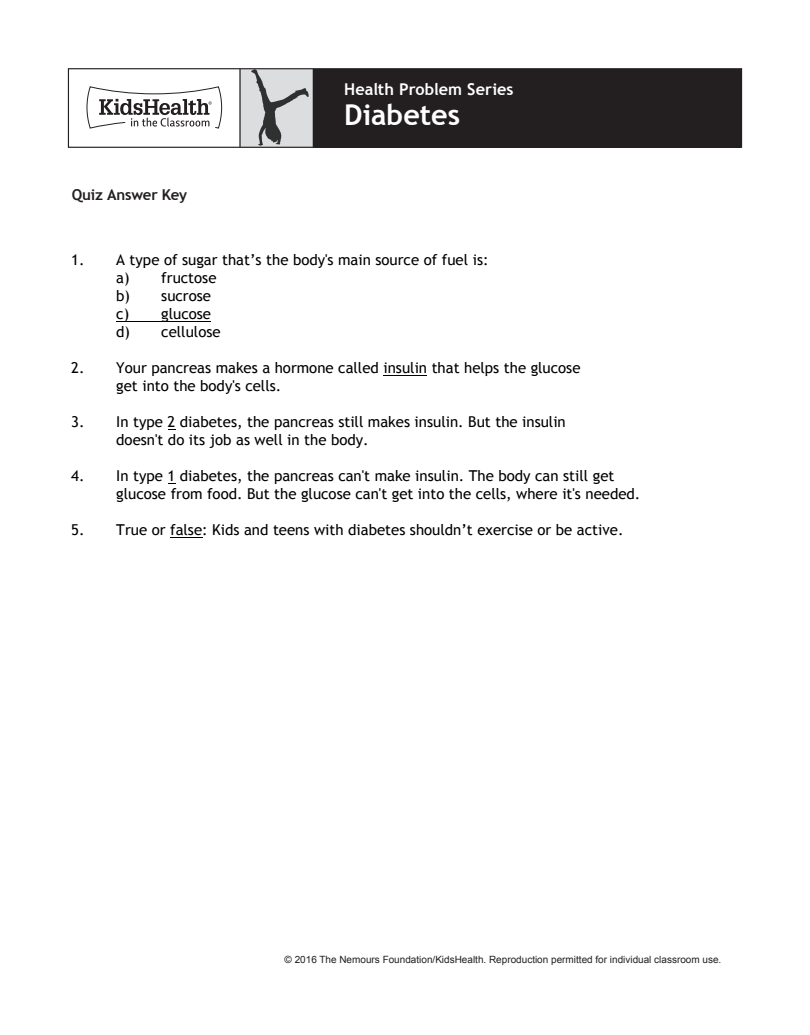
<style>
.page{position:relative;width:810px;height:1035px;background:#fff}
.page>*{position:absolute;margin:0;border:0;box-sizing:border-box;transform-origin:0 0}
.t1{font:700 28.75px "Trebuchet MS";color:#fff}
.t2{font:700 16.25px "Trebuchet MS";color:#fff}
.t3{font:15px/18px "Trebuchet MS";color:#000}
.t4{font:700 15px "Trebuchet MS";letter-spacing:-.015em;color:#231f20}
.t5{font:10px "Arial";color:#231f20}
</style>
<div class="page">
<div style="left:240px;top:69px;width:73px;height:78px;background:#dcdddf"></div>
<div style="left:313px;top:69px;width:428px;height:78px;background:#231f20"></div>
<svg style="left:86px;top:86px;width:136px;height:43px"></svg>
<hr style="left:239px;top:69px;width:2px;height:78px;background:#231f20">
<div style="left:68px;top:68px;width:674px;height:80px;border:1px solid #231f20"></div>
<svg style="left:251px;top:69px;width:58px;height:77px"></svg>
<hr style="left:170px;top:537px;width:32px;height:1px;background:#000">
<hr style="left:384px;top:375px;width:43px;height:1px;background:#000">
<hr style="left:116px;top:321px;width:95px;height:1px;background:#000">
<p class="t4" style="left:72px;top:186px;width:117px">Quiz Answer Key</p>
<p class="t2" style="left:344px;top:80px;width:171px">Health Problem Series</p>
<h1 class="t1" style="left:344px;top:97px;width:117px">Diabetes</h1>
<p class="t3" style="left:116px;top:251px;width:374px;text-indent:-45px">1. A type of sugar that’s the body's main source of fuel is: a) fructose<br>b) sucrose<br>c) glucose<br>d) cellulose</p>
<p class="t3" style="left:116px;top:359px;width:466px;text-indent:-45px">2. Your pancreas makes a hormone called insulin that helps the glucose get into the body's cells.</p>
<p class="t3" style="left:116px;top:413px;width:451px;text-indent:-45px">3. In type 2 diabetes, the pancreas still makes insulin. But the insulin doesn't do its job as well in the body.</p>
<p class="t3" style="left:116px;top:467px;width:526px;text-indent:-45px">4. In type 1 diabetes, the pancreas can't make insulin. The body can still get glucose from food. But the glucose can't get into the cells, where it's needed.</p>
<p class="t3" style="left:71px;top:521px;width:554px">5. True or false: Kids and teens with diabetes shouldn’t exercise or be active.</p>
<p class="t5" style="left:285px;top:953px;width:438px">© 2016 The Nemours Foundation/KidsHealth. Reproduction permitted for individual classroom use.</p>
</div>
